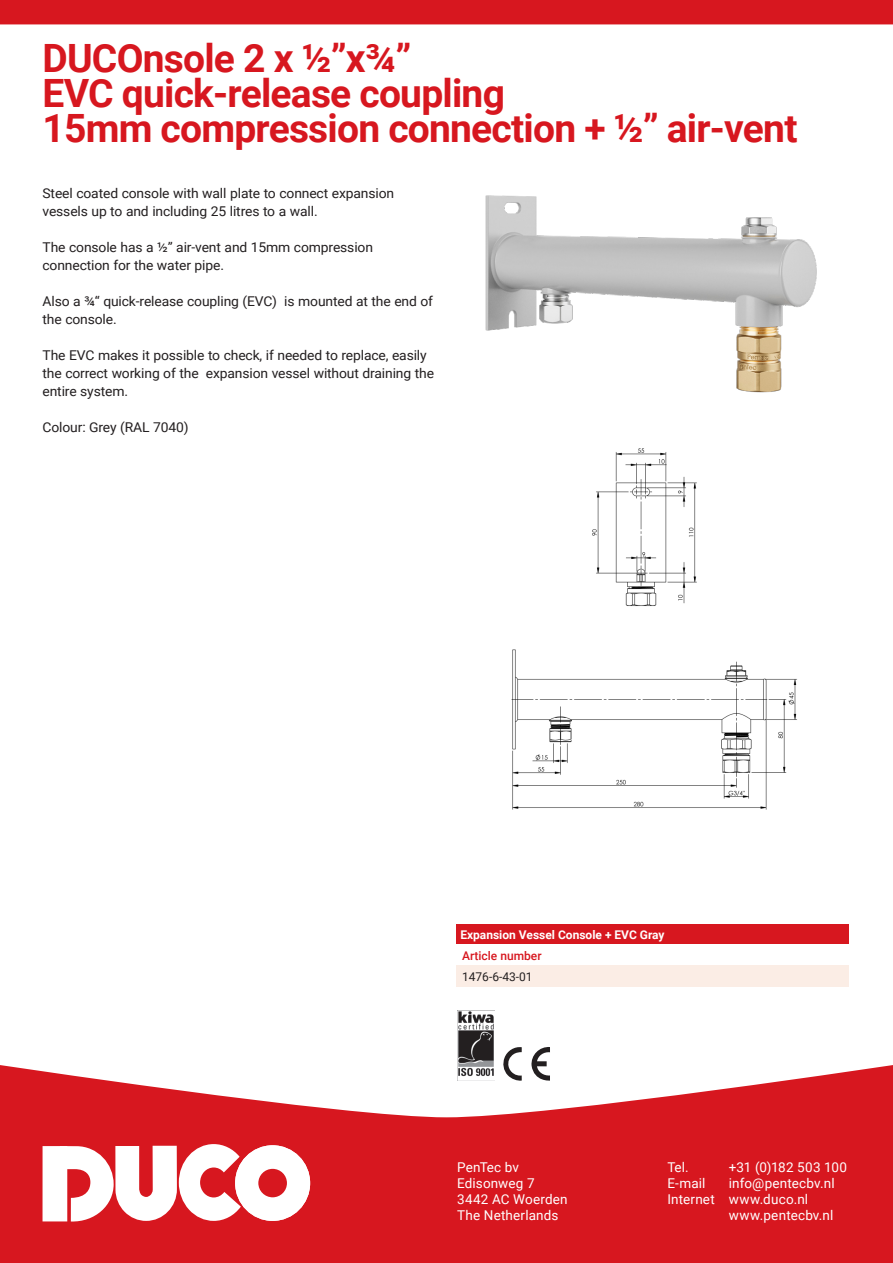
<style>
.page{position:relative;width:893px;height:1263px;background:#d7171f}
.page>*{position:absolute;margin:0;border:0;box-sizing:border-box;transform-origin:0 0}
.t1{font:700 39px "Roboto";letter-spacing:-.02em;color:#d7171f}
.t2{font:13.5px/18px "Roboto";letter-spacing:-.01em;color:#231f20}
.t3{font:13.5px/16.2px "Roboto";letter-spacing:.015em;color:#fff}
.t4{font:700 12px "Roboto";color:#fff}
.t5{font:500 12px "Roboto";color:#d7171f}
.t6{font:12px "Roboto";color:#231f20}
</style>
<div class="page">
<div style="left:0;top:24px;width:893px;height:1093px;background:#fff"></div>
<div style="left:235px;top:1145px;width:75px;height:76px;background:#fff;border-radius:50%"></div>
<div style="left:258px;top:1169px;width:29px;height:28px;background:#d7171f;border-radius:50%"></div>
<svg style="left:60px;top:1144px;width:181px;height:78px"></svg>
<div style="left:43px;top:1146px;width:24px;height:75px;background:#fff"></div>
<img style="left:501px;top:615px;width:297px;height:195px">
<img style="left:590px;top:442px;width:119px;height:170px">
<img style="left:457px;top:1010px;width:37px;height:71px">
<svg style="left:502px;top:1046px;width:20px;height:35px"></svg>
<svg style="left:531px;top:1046px;width:19px;height:36px"></svg>
<img style="left:482px;top:189px;width:335px;height:225px">
<div style="left:456px;top:924px;width:393px;height:20px;background:#d7171f"></div>
<div style="left:456px;top:944px;width:393px;height:21px;background:#fff"></div>
<div style="left:456px;top:965px;width:393px;height:21px;background:#fbede5"></div>
<p class="t1" style="left:43px;top:31px;width:371px">DUCOnsole 2 x ½”x¾”</p>
<p class="t1" style="left:43px;top:66px;width:464px">EVC quick-release coupling</p>
<p class="t1" style="left:43px;top:101px;width:756px">15mm compression connection + ½” air-vent</p>
<p class="t2" style="left:43px;top:184px;width:353px">Steel coated console with wall plate to connect expansion vessels up to and including 25 litres to a wall.</p>
<p class="t2" style="left:43px;top:238px;width:332px">The console has a ½” air-vent and 15mm compression connection for the water pipe.</p>
<p class="t2" style="left:43px;top:292px;width:392px">Also a ¾“ quick-release coupling (EVC) is mounted at the end of the console.</p>
<p class="t2" style="left:43px;top:346px;width:393px">The EVC makes it possible to check, if needed to replace, easily the correct working of the expansion vessel without draining the entire system.</p>
<p class="t2" style="left:43px;top:418px;width:148px">Colour: Grey (RAL 7040)</p>
<p class="t4" style="left:460px;top:926px;width:206px">Expansion Vessel Console + EVC Gray</p>
<p class="t5" style="left:462px;top:947px;width:81px">Article number</p>
<p class="t6" style="left:462px;top:968px;width:72px">1476-6-43-01</p>
<p class="t3" style="left:457px;top:1158px;width:112px">PenTec bv<br>Edisonweg 7<br>3442 AC Woerden<br>The Netherlands</p>
<p class="t3" style="left:667px;top:1158px;width:23px">Tel.</p>
<p class="t3" style="left:729px;top:1158px;width:120px">+31 (0)182 503 100</p>
<p class="t3" style="left:667px;top:1174px;width:40px">E-mail</p>
<p class="t3" style="left:729px;top:1174px;width:107px">info@pentecbv.nl</p>
<p class="t3" style="left:667px;top:1191px;width:142px">Internet www.duco.nl</p>
<p class="t3" style="left:729px;top:1207px;width:106px">www.pentecbv.nl</p>
</div>
